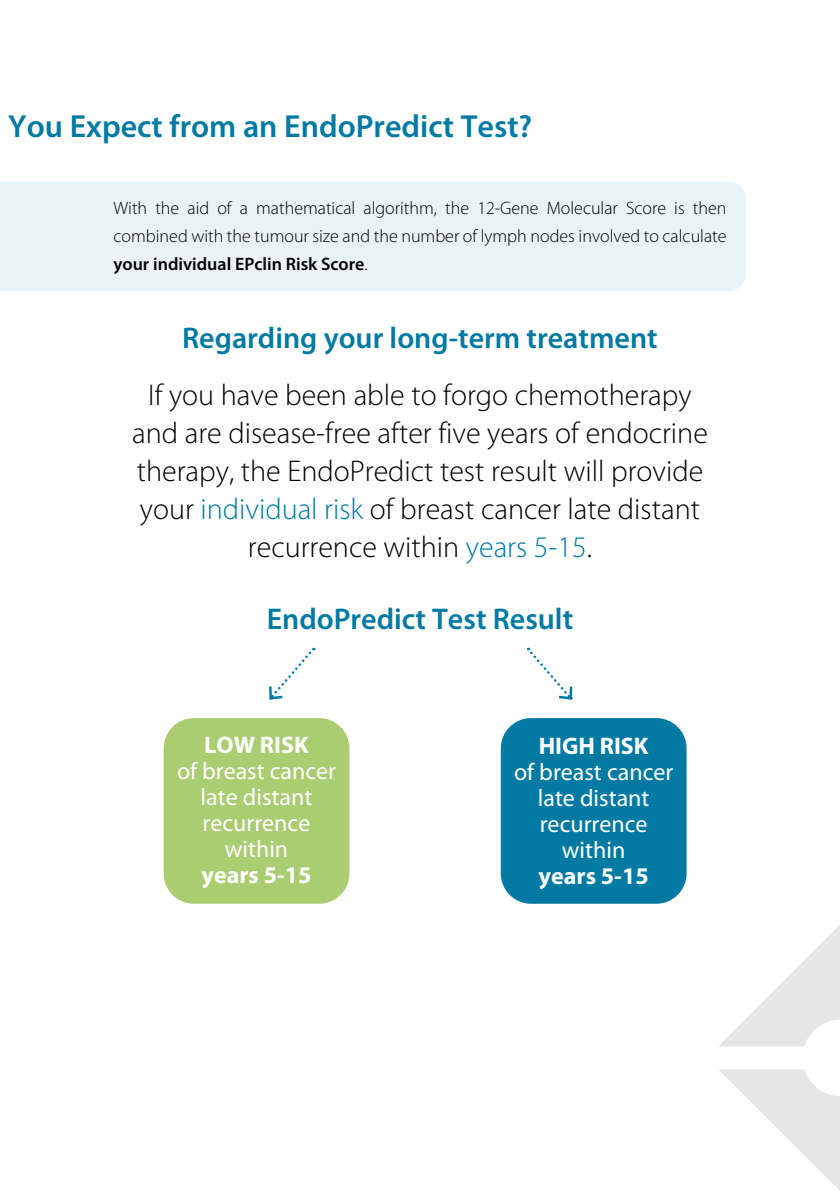
<style>
.page{position:relative;width:840px;height:1191px;background:#fff}
.page>*{position:absolute;margin:0;border:0;box-sizing:border-box;transform-origin:0 0}
.t1{font:600 32px "Myriad Pro";color:#007aa3}
.t2{font:300 30px/38px "Myriad Pro";color:#000;text-align:center}
.t3{font:600 30px "Myriad Pro";color:#007aa3}
.t4{font:24px/26px "Myriad Pro";color:#fff;text-align:center}
.t5{font:700 24px "Myriad Pro";color:#fff}
.t6{font:300 18px/28px "Myriad Pro";color:#000;text-align:justify}
.s1{font-weight:600}
.s2{color:#007aa3}
</style>
<div class="page">
<div style="left:0;top:182px;width:745px;height:109px;background:#e8f2f7"></div>
<svg style="left:269px;top:648px;width:45px;height:52px"></svg>
<svg style="left:527px;top:648px;width:46px;height:52px"></svg>
<div style="left:163px;top:718px;width:186px;height:185px;background:#aacd71;border-radius:30px"></div>
<div style="left:500px;top:718px;width:186px;height:185px;background:#007aa3;border-radius:30px"></div>
<svg style="left:719px;top:1069px;width:120px;height:121px"></svg>
<svg style="left:719px;top:926px;width:120px;height:120px"></svg>
<p class="t1" style="left:8px;top:109px;width:525px">You Expect from an EndoPredict Test?</p>
<p class="t6" style="left:113px;top:194px;width:614px">With the aid of a mathematical algorithm, the 12-Gene Molecular Score is then combined with the tumour size and the number of lymph nodes involved to calculate <span class="s1">your individual EPclin Risk Score</span>.</p>
<p class="t3" style="left:182px;top:321px;width:477px">Regarding your long-term treatment</p>
<p class="t2" style="left:132px;top:376px;width:577px">If you have been able to forgo chemotherapy and are disease-free after five years of endocrine therapy, the EndoPredict test result will provide your <span class="s2">individual risk</span> of breast cancer late distant recurrence within <span class="s2">years 5-15</span>.</p>
<p class="t3" style="left:267px;top:603px;width:308px">EndoPredict Test Result</p>
<p class="t5" style="left:204px;top:731px;width:106px">LOW RISK</p>
<p class="t4" style="left:177px;top:758px;width:160px">of breast cancer late distant recurrence within</p>
<p class="t5" style="left:201px;top:861px;width:111px">years 5-15</p>
<p class="t5" style="left:538px;top:732px;width:111px">HIGH RISK</p>
<p class="t4" style="left:513px;top:759px;width:161px">of breast cancer late distant recurrence within</p>
<p class="t5" style="left:538px;top:862px;width:111px">years 5-15</p>
</div>
